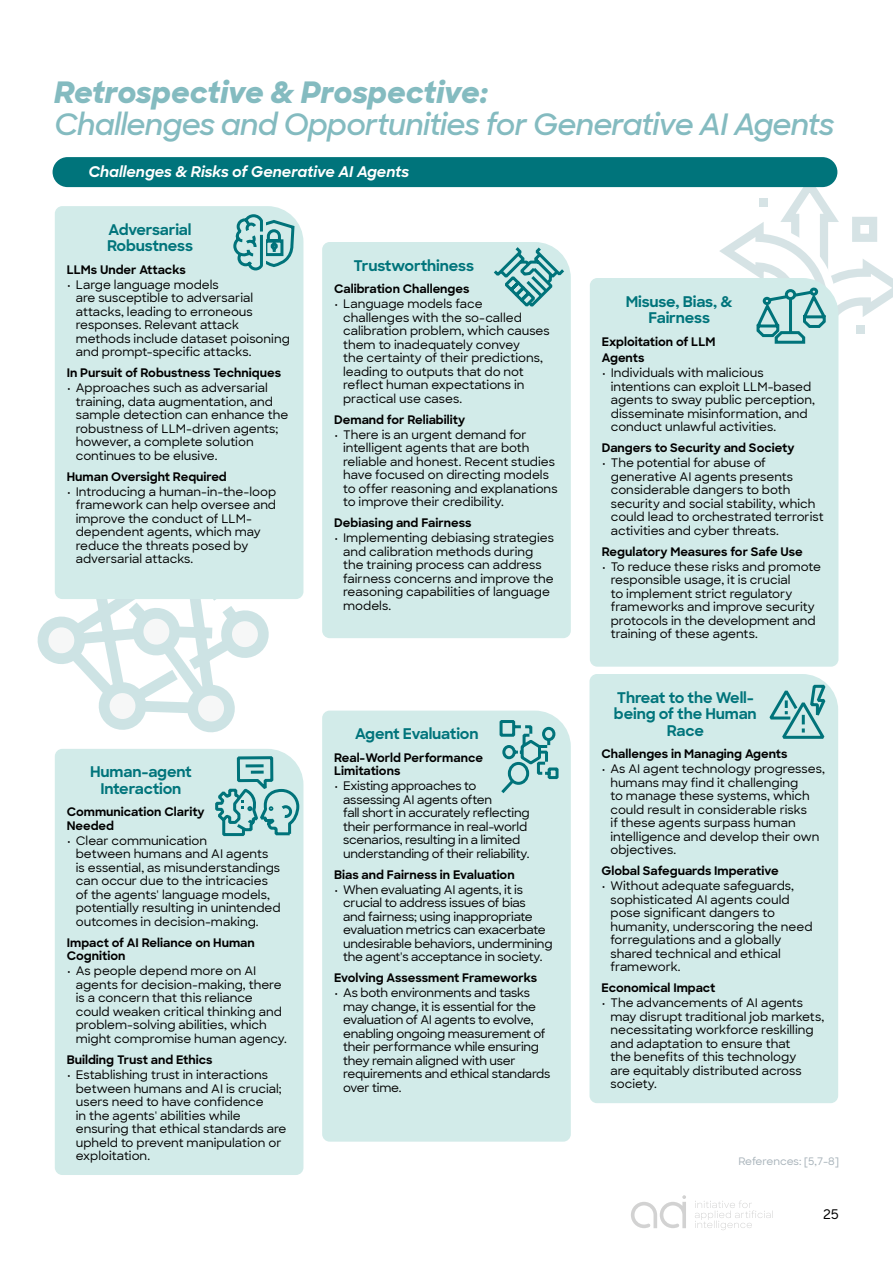
<style>
.page{position:relative;width:893px;height:1263px;background:#fff}
.page>*{position:absolute;margin:0;border:0;box-sizing:border-box;transform-origin:0 0}
.t1{font:italic 600 30px "Sharp Sans";letter-spacing:-.025em;color:#84bbc0}
.t2{font:italic 800 30px "Sharp Sans";letter-spacing:-.005em;color:#84bbc0}
.t3{font:700 15px/16.5px "Sharp Sans";letter-spacing:-.01em;color:#00747b;text-align:center}
.t4{font:italic 700 15px "Sharp Sans";color:#fff}
.t5{font:500 13.5px "Sharp Sans";color:#000}
.t6{font:500 12px/13.5px "Sharp Sans";color:#000}
.t7{font:500 12px/13.5px "Sharp Sans";letter-spacing:-.02em;color:#000}
.t8{font:700 12px/13.5px "Sharp Sans";color:#000}
.t9{font:500 10.5px "Sharp Sans";letter-spacing:-.005em;color:#a7b2b9}
</style>
<div class="page">
<svg style="left:631px;top:1195px;width:55px;height:33px"></svg>
<svg style="left:695px;top:1200px;width:78px;height:30px"></svg>
<svg style="left:52px;top:599px;width:202px;height:134px"></svg>
<svg style="left:37px;top:609px;width:56px;height:53px"></svg>
<svg style="left:214px;top:603px;width:55px;height:53px"></svg>
<svg style="left:180px;top:677px;width:62px;height:53px"></svg>
<svg style="left:91px;top:675px;width:63px;height:53px"></svg>
<svg style="left:125px;top:600px;width:63px;height:54px"></svg>
<div style="left:53px;top:157px;width:784px;height:30px;background:#00747b;border-radius:15px"></div>
<div style="left:55px;top:206px;width:248px;height:393px;background:#d2ebe9"></div>
<div style="left:322px;top:242px;width:249px;height:396px;background:#d2ebe9"></div>
<div style="left:590px;top:278px;width:248px;height:389px;background:#d2ebe9"></div>
<svg style="left:491px;top:244px;width:76px;height:66px;background:#a2cfcf"></svg>
<svg style="left:702px;top:170px;width:191px;height:194px"></svg>
<div style="left:763px;top:297px;width:8px;height:8px;border:3px solid #00737a;border-radius:50%"></div>
<svg style="left:232px;top:213px;width:64px;height:59px;background:#94c7c8"></svg>
<div style="left:55px;top:749px;width:248px;height:426px;background:#d2ebe9"></div>
<svg style="left:214px;top:755px;width:87px;height:82px;background:#a1cfcf"></svg>
<div style="left:322px;top:711px;width:249px;height:431px;background:#d2ebe9"></div>
<svg style="left:498px;top:718px;width:62px;height:78px;background:#a1cfcf"></svg>
<div style="left:589px;top:674px;width:249px;height:429px;background:#d2ebe9"></div>
<svg style="left:765px;top:683px;width:64px;height:57px;background:#a1cfcf"></svg>
<h1 class="t2" style="left:54px;top:69px;width:436px">Retrospective &amp; Prospective:</h1>
<h1 class="t1" style="left:54px;top:101px;width:782px">Challenges and Opportunities for Generative AI Agents</h1>
<p class="t4" style="left:89px;top:161px;width:322px">Challenges &amp; Risks of Generative AI Agents</p>
<p class="t3" style="left:107px;top:220px;width:87px;text-align:left">Adversarial<br>Robustness</p>
<p class="t8" style="left:67px;top:262px;width:120px">LLMs Under Attacks</p>
<p class="t6" style="left:76px;top:277px;width:216px;text-indent:-9px">• Large language models<br>are susceptible to adversarial attacks, leading to erroneous responses. Relevant attack methods include dataset poisoning and prompt-specific attacks.</p>
<p class="t8" style="left:67px;top:366px;width:216px">In Pursuit of Robustness Techniques</p>
<p class="t6" style="left:76px;top:381px;width:214px;text-indent:-9px">• Approaches such as adversarial training, data augmentation, and sample detection can enhance the robustness of LLM-driven agents; however, a complete solution continues to be elusive.</p>
<p class="t8" style="left:67px;top:469px;width:162px">Human Oversight Required</p>
<p class="t6" style="left:76px;top:484px;width:202px;text-indent:-9px">• Introducing a human-in-the-loop framework can help oversee and improve the conduct of LLM&shy;dependent agents, which may reduce the threats posed by adversarial attacks.</p>
<p class="t3" style="left:90px;top:763px;width:103px">Human-agent<br>Interaction</p>
<p class="t8" style="left:67px;top:805px;width:139px">Communication Clarity<br>Needed</p>
<p class="t6" style="left:76px;top:833px;width:206px;text-indent:-9px">• Clear communication<br>between humans and AI agents<br>is essential, as misunderstandings can occur due to the intricacies of the agents' language models, potentially resulting in unintended outcomes in decision-making.</p>
<p class="t8" style="left:67px;top:935px;width:189px">Impact of AI Reliance on Human<br>Cognition</p>
<p class="t6" style="left:76px;top:964px;width:213px;text-indent:-9px">• As people depend more on AI agents for decision-making, there is a concern that this reliance could weaken critical thinking and problem-solving abilities, which might compromise human agency.</p>
<p class="t8" style="left:67px;top:1052px;width:147px">Building Trust and Ethics</p>
<p class="t6" style="left:76px;top:1067px;width:212px;text-indent:-9px">• Establishing trust in interactions between humans and AI is crucial; users need to have confidence<br>in the agents' abilities while ensuring that ethical standards are upheld to prevent manipulation or exploitation.</p>
<p class="t3" style="left:353px;top:256px;width:122px">Trustworthiness</p>
<p class="t8" style="left:334px;top:282px;width:137px">Calibration Challenges</p>
<p class="t6" style="left:343px;top:296px;width:208px;text-indent:-9px">• Language models face challenges with the so-called calibration problem, which causes them to inadequately convey<br>the certainty of their predictions, leading to outputs that do not reflect human expectations in practical use cases.</p>
<p class="t8" style="left:334px;top:412px;width:132px">Demand for Reliability</p>
<p class="t6" style="left:343px;top:427px;width:216px;text-indent:-9px">• There is an urgent demand for intelligent agents that are both reliable and honest. Recent studies have focused on directing models to offer reasoning and explanations to improve their credibility.</p>
<p class="t8" style="left:334px;top:516px;width:139px">Debiasing and Fairness</p>
<p class="t6" style="left:343px;top:530px;width:212px;text-indent:-9px">• Implementing debiasing strategies and calibration methods during the training process can address fairness concerns and improve the reasoning capabilities of language models.</p>
<p class="t3" style="left:355px;top:725px;width:125px">Agent Evaluation</p>
<p class="t8" style="left:334px;top:750px;width:150px">Real-World Performance<br>Limitations</p>
<p class="t7" style="left:343px;top:778px;width:188px;text-indent:-9px">• Existing approaches to assessing AI agents often<br>fall short in accurately reflecting their performance in real-world scenarios, resulting in a limited understanding of their reliability.</p>
<p class="t8" style="left:334px;top:867px;width:182px">Bias and Fairness in Evaluation</p>
<p class="t7" style="left:343px;top:882px;width:211px;text-indent:-9px">• When evaluating AI agents, it is crucial to address issues of bias<br>and fairness; using inappropriate evaluation metrics can exacerbate undesirable behaviors, undermining the agent's acceptance in society.</p>
<p class="t8" style="left:334px;top:971px;width:204px">Evolving Assessment Frameworks</p>
<p class="t7" style="left:343px;top:985px;width:209px;text-indent:-9px">• As both environments and tasks may change, it is essential for the evaluation of AI agents to evolve, enabling ongoing measurement of their performance while ensuring they remain aligned with user requirements and ethical standards over time.</p>
<p class="t3" style="left:626px;top:292px;width:108px">Misuse, Bias, &amp;<br>Fairness</p>
<p class="t8" style="left:602px;top:333px;width:115px;line-height:16.5px">Exploitation of LLM<br>Agents</p>
<p class="t6" style="left:611px;top:365px;width:206px;text-indent:-9px">• Individuals with malicious intentions can exploit LLM-based agents to sway public perception, disseminate misinformation, and conduct unlawful activities.</p>
<p class="t8" style="left:602px;top:441px;width:194px">Dangers to Security and Society</p>
<p class="t6" style="left:611px;top:455px;width:214px;text-indent:-9px">• The potential for abuse of generative AI agents presents considerable dangers to both security and social stability, which could lead to orchestrated terrorist activities and cyber threats.</p>
<p class="t8" style="left:602px;top:544px;width:203px">Regulatory Measures for Safe Use</p>
<p class="t6" style="left:611px;top:559px;width:212px;text-indent:-9px">• To reduce these risks and promote responsible usage, it is crucial<br>to implement strict regulatory frameworks and improve security protocols in the development and training of these agents.</p>
<p class="t3" style="left:614px;top:688px;width:144px">Threat to the Well&shy;being of the Human<br>Race</p>
<p class="t8" style="left:601px;top:746px;width:188px">Challenges in Managing Agents</p>
<p class="t6" style="left:610px;top:761px;width:216px;text-indent:-9px">• As AI agent technology progresses, humans may find it challenging<br>to manage these systems, which could result in considerable risks<br>if these agents surpass human intelligence and develop their own objectives.</p>
<p class="t8" style="left:601px;top:863px;width:179px">Global Safeguards Imperative</p>
<p class="t6" style="left:610px;top:878px;width:204px;text-indent:-9px">• Without adequate safeguards, sophisticated AI agents could pose significant dangers to humanity, underscoring the need forregulations and a globally shared technical and ethical framework.</p>
<p class="t8" style="left:601px;top:980px;width:116px">Economical Impact</p>
<p class="t6" style="left:610px;top:995px;width:215px;text-indent:-9px">• The advancements of AI agents may disrupt traditional job markets, necessitating workforce reskilling and adaptation to ensure that<br>the benefits of this technology<br>are equitably distributed across society.</p>
<p class="t9" style="left:738px;top:1153px;width:102px">References: [5,7-8]</p>
<p class="t5" style="left:823px;top:1204px;width:17px">25</p>
</div>
